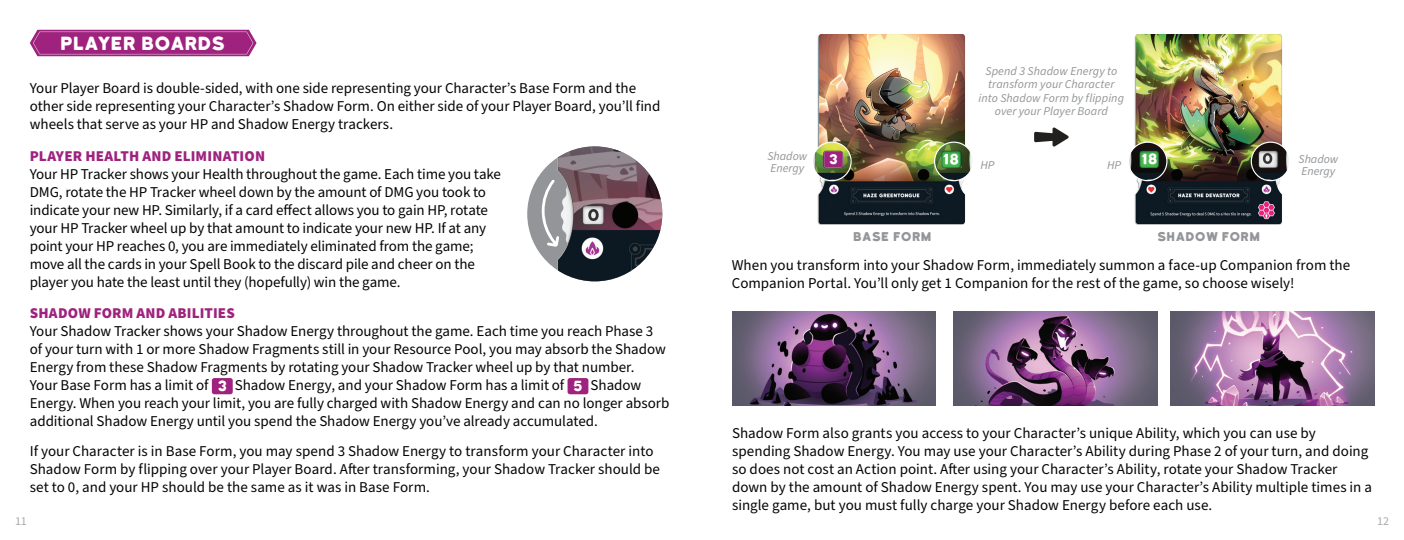
<style>
.page{position:relative;width:1404px;height:540px;background:#fff}
.page>*{position:absolute;margin:0;border:0;box-sizing:border-box;transform-origin:0 0}
.Body{font:18px "Katahdin Round";letter-spacing:-.01em;color:#fff}
.Body-2{font:15px/18px "Source Sans Pro";color:#040503}
.Body-3{font:900 15px "Source Sans Pro";letter-spacing:.01em;color:#9f237e}
.t1{font:13.95px "Katahdin Round";color:#fff}
.t2{font:13.05px "Katahdin Round";color:#fff}
.Body-4{font:italic 12px/13.5px "Source Sans Pro";letter-spacing:.005em;color:#939598;text-align:center}
.Body-5{font:12px "Katahdin Round";letter-spacing:.005em;color:#939598}
.t3{font:12px "Source Sans Pro";color:#a8a9ad}
</style>
<div class="page">
<svg style="left:30px;top:30px;width:226px;height:26px;background:#a43085"></svg>
<div style="left:212px;top:378px;width:21px;height:16px;background:#9f237e;border-radius:2px"></div>
<div style="left:567px;top:378px;width:21px;height:16px;background:#9f237e;border-radius:2px"></div>
<img style="left:527px;top:146px;width:135px;height:135px;border-radius:68px">
<svg style="left:541px;top:180px;width:18px;height:67px"></svg>
<img style="left:732px;top:311px;width:203px;height:95px">
<img style="left:953px;top:311px;width:203px;height:94px">
<img style="left:1170px;top:311px;width:203px;height:95px">
<svg style="left:1034px;top:127px;width:34px;height:20px"></svg>
<img style="left:1134px;top:34px;width:150px;height:190px">
<img style="left:1128px;top:142px;width:38px;height:39px;border-radius:19px">
<div style="left:1127px;top:142px;width:40px;height:39px;border:1px solid #fff;border-radius:50%"></div>
<img style="left:1251px;top:142px;width:38px;height:39px;border-radius:19px">
<div style="left:1250px;top:142px;width:40px;height:39px;border:1px solid #fff;border-radius:50%"></div>
<img style="left:817px;top:34px;width:149px;height:190px">
<img style="left:812px;top:142px;width:39px;height:39px;border-radius:19px">
<div style="left:812px;top:142px;width:39px;height:39px;border:1px solid #fff;border-radius:50%"></div>
<img style="left:934px;top:142px;width:39px;height:39px;border-radius:19px">
<div style="left:933px;top:142px;width:40px;height:39px;border:1px solid #fff;border-radius:50%"></div>
<div style="left:824px;top:151px;width:18px;height:16px;background:#9f237e;border-radius:2px"></div>
<p class="Body" style="left:61px;top:32px;width:166px">PLAYER BOARDS</p>
<p class="Body-2" style="left:30px;top:80px;width:632px">Your Player Board is double-sided, with one side representing your Character’s Base Form and the other side representing your Character’s Shadow Form. On either side of your Player Board, you’ll find wheels that serve as your HP and Shadow Energy trackers.</p>
<p class="Body-3" style="left:30px;top:146px;width:237px">PLAYER HEALTH AND ELIMINATION</p>
<p class="Body-2" style="left:30px;top:166px;width:472px">Your HP Tracker shows your Health throughout the game. Each time you take DMG, rotate the HP Tracker wheel down by the amount of DMG you took to indicate your new HP. Similarly, if a card effect allows you to gain HP, rotate your HP Tracker wheel up by that amount to indicate your new HP. If at any point your HP reaches 0, you are immediately eliminated from the game; move all the cards in your Spell Book to the discard pile and cheer on the player you hate the least until they (hopefully) win the game.</p>
<p class="Body-3" style="left:30px;top:303px;width:206px">SHADOW FORM AND ABILITIES</p>
<p class="Body-2" style="left:30px;top:323px;width:637px">Your Shadow Tracker shows your Shadow Energy throughout the game. Each time you reach Phase 3 of your turn with 1 or more Shadow Fragments still in your Resource Pool, you may absorb the Shadow Energy from these Shadow Fragments by rotating your Shadow Tracker wheel up by that number.<br>Your Base Form has a limit of</p>
<p class="Body-2" style="left:235px;top:377px;width:331px">Shadow Energy, and your Shadow Form has a limit of</p>
<p class="Body-2" style="left:30px;top:377px;width:641px;text-indent:561px">Shadow<br>Energy. When you reach your limit, you are fully charged with Shadow Energy and can no longer absorb additional Shadow Energy until you spend the Shadow Energy you’ve already accumulated.</p>
<p class="Body-2" style="left:30px;top:443px;width:631px">If your Character is in Base Form, you may spend 3 Shadow Energy to transform your Character into<br>Shadow Form by flipping over your Player Board. After transforming, your Shadow Tracker should be set to 0, and your HP should be the same as it was in Base Form.</p>
<p class="t1" style="left:218px;top:378px;width:11px">3</p>
<p class="t1" style="left:573px;top:378px;width:11px">5</p>
<p class="Body-4" style="left:767px;top:150px;width:41px">Shadow</p>
<p class="Body-4" style="left:770px;top:162px;width:35px">Energy</p>
<p class="t2" style="left:829px;top:151px;width:11px">3</p>
<p class="Body-5" style="left:853px;top:229px;width:80px">BASE FORM</p>
<p class="Body-4" style="left:978px;top:64px;width:147px">Spend 3 Shadow Energy to transform your Character into Shadow Form by flipping over your Player Board</p>
<p class="Body-4" style="left:980px;top:158px;width:16px">HP</p>
<p class="Body-4" style="left:1106px;top:158px;width:16px">HP</p>
<p class="Body-5" style="left:1157px;top:229px;width:105px">SHADOW FORM</p>
<p class="Body-4" style="left:1298px;top:152px;width:41px">Shadow</p>
<p class="Body-4" style="left:1301px;top:164px;width:35px">Energy</p>
<p class="Body-2" style="left:731px;top:257px;width:620px">When you transform into your Shadow Form, immediately summon a face-up Companion from the<br>Companion Portal. You’ll only get 1 Companion for the rest of the game, so choose wisely!</p>
<p class="Body-2" style="left:732px;top:425px;width:641px">Shadow Form also grants you access to your Character’s unique Ability, which you can use by spending Shadow Energy. You may use your Character’s Ability during Phase 2 of your turn, and doing so does not cost an Action point. After using your Character’s Ability, rotate your Shadow Tracker down by the amount of Shadow Energy spent. You may use your Character’s Ability multiple times in a single game, but you must fully charge your Shadow Energy before each use.</p>
<p class="t3" style="left:15px;top:513px;width:13px">11</p>
<p class="t3" style="left:1376px;top:513px;width:13px">12</p>
</div>
